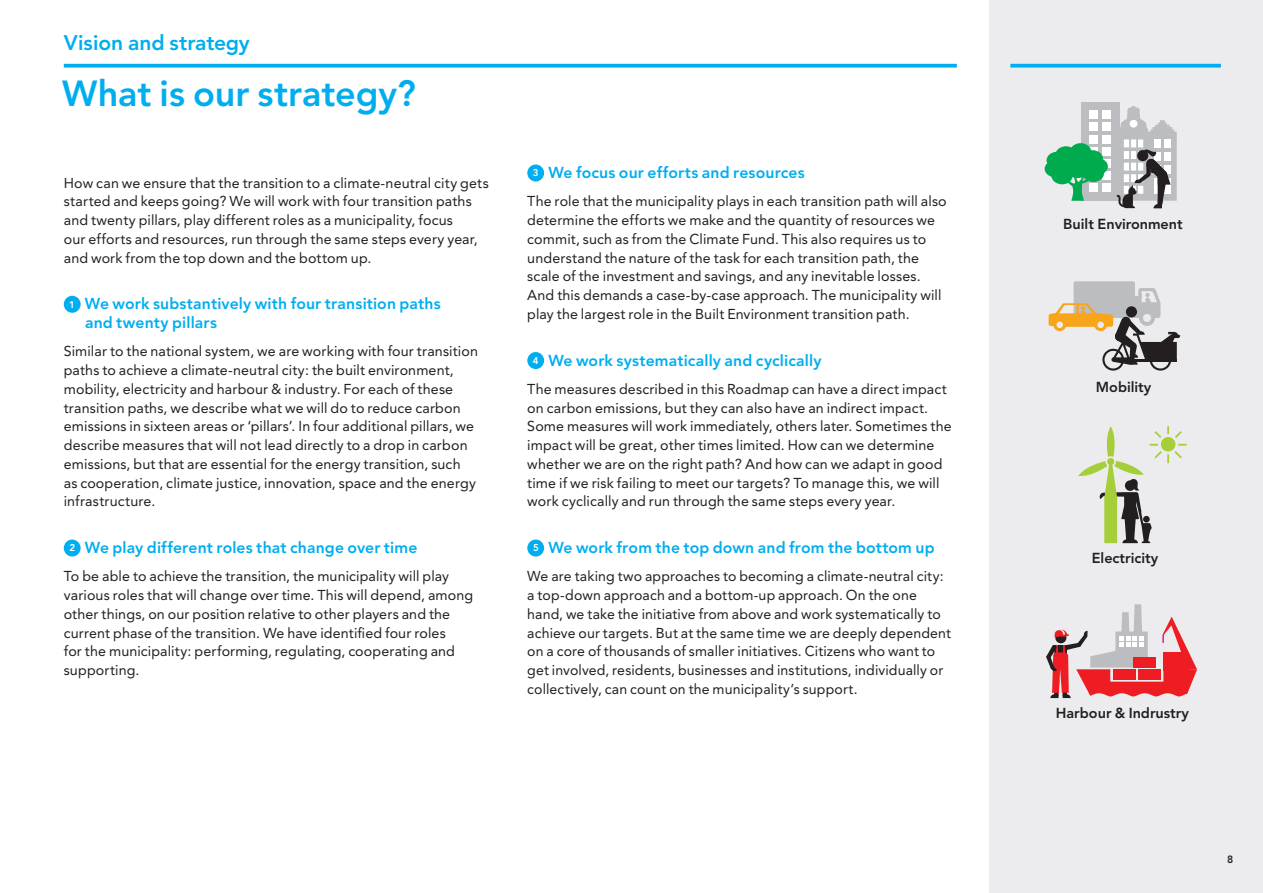
<style>
.page{position:relative;width:1263px;height:893px;background:#fff}
.page>*{position:absolute;margin:0;border:0;box-sizing:border-box;transform-origin:0 0}
.K_kop_24_-_ENG{font:800 36px "Avenir";color:#00aeef}
.K_kop_14_-_ENG{font:800 21px "Avenir";color:#00aeef}
.K_tussenkop_10_5_-_E{font:800 15.75px/18.8px "Avenir";letter-spacing:.01em;color:#00aeef}
.t1{font:800 14.4px "Avenir";color:#231f20}
.K_brood_-_ENG{font:14.25px/18.8px "Avenir";letter-spacing:.01em;color:#231f20}
.t2{font:800 10.5px "Avenir";color:#231f20}
.K_cijfers_rondjes{font:800 9.75px "Avenir";color:#fff}
</style>
<div class="page">
<div style="left:989px;top:0;width:274px;height:893px;background:#ececee"></div>
<svg style="left:64px;top:64px;width:893px;height:4px;background:#1db7f0"></svg>
<svg style="left:1010px;top:64px;width:211px;height:4px"></svg>
<div style="left:64px;top:296px;width:17px;height:17px;background:#00aeef;border-radius:50%"></div>
<div style="left:64px;top:539px;width:17px;height:18px;background:#00aeef;border-radius:50%"></div>
<div style="left:527px;top:164px;width:17px;height:17px;background:#00aeef;border-radius:50%"></div>
<div style="left:527px;top:352px;width:17px;height:17px;background:#00aeef;border-radius:50%"></div>
<div style="left:527px;top:539px;width:17px;height:17px;background:#00aeef;border-radius:50%"></div>
<div style="left:1081px;top:102px;width:38px;height:99px;background:#bcbdc0"></div>
<div style="left:1089px;top:135px;width:8px;height:8px;background:#fff"></div>
<div style="left:1103px;top:135px;width:8px;height:8px;background:#fff"></div>
<div style="left:1103px;top:147px;width:8px;height:8px;background:#fff"></div>
<div style="left:1103px;top:159px;width:8px;height:8px;background:#fff"></div>
<div style="left:1103px;top:171px;width:8px;height:8px;background:#fff"></div>
<div style="left:1103px;top:184px;width:8px;height:8px;background:#fff"></div>
<div style="left:1089px;top:111px;width:8px;height:8px;background:#fff"></div>
<div style="left:1103px;top:111px;width:8px;height:8px;background:#fff"></div>
<div style="left:1089px;top:123px;width:8px;height:8px;background:#fff"></div>
<div style="left:1103px;top:123px;width:8px;height:8px;background:#fff"></div>
<svg style="left:1044px;top:143px;width:64px;height:58px"></svg>
<svg style="left:1116px;top:106px;width:61px;height:102px"></svg>
<svg style="left:1049px;top:281px;width:131px;height:90px"></svg>
<svg style="left:1078px;top:426px;width:108px;height:117px"></svg>
<svg style="left:1046px;top:604px;width:151px;height:94px"></svg>
<h2 class="K_kop_14_-_ENG" style="left:64px;top:30px;width:187px">Vision and strategy</h2>
<h1 class="K_kop_24_-_ENG" style="left:62px;top:72px;width:355px">What is our strategy?</h1>
<p class="K_brood_-_ENG" style="left:64px;top:173px;width:426px">How can we ensure that the transition to a climate-neutral city gets started and keeps going? We will work with four transition paths and twenty pillars, play different roles as a municipality, focus<br>our efforts and resources, run through the same steps every year, and work from the top down and the bottom up.</p>
<p class="K_cijfers_rondjes" style="left:69px;top:298px;width:7px">1</p>
<h2 class="K_tussenkop_10_5_-_E" style="left:85px;top:295px;width:357px">We work substantively with four transition paths and twenty pillars</h2>
<p class="K_brood_-_ENG" style="left:64px;top:342px;width:416px">Similar to the national system, we are working with four transition paths to achieve a climate-neutral city: the built environment, mobility, electricity and harbour &amp; industry. For each of these transition paths, we describe what we will do to reduce carbon emissions in sixteen areas or ‘pillars’. In four additional pillars, we describe measures that will not lead directly to a drop in carbon emissions, but that are essential for the energy transition, such<br>as cooperation, climate justice, innovation, space and the energy infrastructure.</p>
<p class="K_cijfers_rondjes" style="left:69px;top:542px;width:7px">2</p>
<h2 class="K_tussenkop_10_5_-_E" style="left:85px;top:538px;width:334px">We play different roles that change over time</h2>
<p class="K_brood_-_ENG" style="left:64px;top:567px;width:411px">To be able to achieve the transition, the municipality will play various roles that will change over time. This will depend, among other things, on our position relative to other players and the current phase of the transition. We have identified four roles<br>for the municipality: performing, regulating, cooperating and supporting.</p>
<p class="K_cijfers_rondjes" style="left:533px;top:167px;width:7px">3</p>
<h2 class="K_tussenkop_10_5_-_E" style="left:548px;top:163px;width:258px">We focus our efforts and resources</h2>
<p class="K_brood_-_ENG" style="left:527px;top:192px;width:421px">The role that the municipality plays in each transition path will also determine the efforts we make and the quantity of resources we commit, such as from the Climate Fund. This also requires us to understand the nature of the task for each transition path, the scale of the investment and savings, and any inevitable losses.<br>And this demands a case-by-case approach. The municipality will play the largest role in the Built Environment transition path.</p>
<p class="K_cijfers_rondjes" style="left:533px;top:355px;width:7px">4</p>
<h2 class="K_tussenkop_10_5_-_E" style="left:548px;top:351px;width:275px">We work systematically and cyclically</h2>
<p class="K_brood_-_ENG" style="left:527px;top:380px;width:426px">The measures described in this Roadmap can have a direct impact on carbon emissions, but they can also have an indirect impact.<br>Some measures will work immediately, others later. Sometimes the impact will be great, other times limited. How can we determine whether we are on the right path? And how can we adapt in good time if we risk failing to meet our targets? To manage this, we will work cyclically and run through the same steps every year.</p>
<p class="K_cijfers_rondjes" style="left:533px;top:542px;width:7px">5</p>
<h2 class="K_tussenkop_10_5_-_E" style="left:548px;top:538px;width:388px">We work from the top down and from the bottom up</h2>
<p class="K_brood_-_ENG" style="left:527px;top:567px;width:425px">We are taking two approaches to becoming a climate-neutral city: a top-down approach and a bottom-up approach. On the one hand, we take the initiative from above and work systematically to achieve our targets. But at the same time we are deeply dependent on a core of thousands of smaller initiatives. Citizens who want to get involved, residents, businesses and institutions, individually or collectively, can count on the municipality’s support.</p>
<p class="t1" style="left:1063px;top:213px;width:121px">Built Environment</p>
<p class="t1" style="left:1096px;top:376px;width:57px">Mobility</p>
<p class="t1" style="left:1092px;top:547px;width:68px">Electricity</p>
<p class="t1" style="left:1056px;top:701px;width:135px">Harbour &amp; Indrustry</p>
<p class="t2" style="left:1227px;top:853px;width:8px">8</p>
</div>
